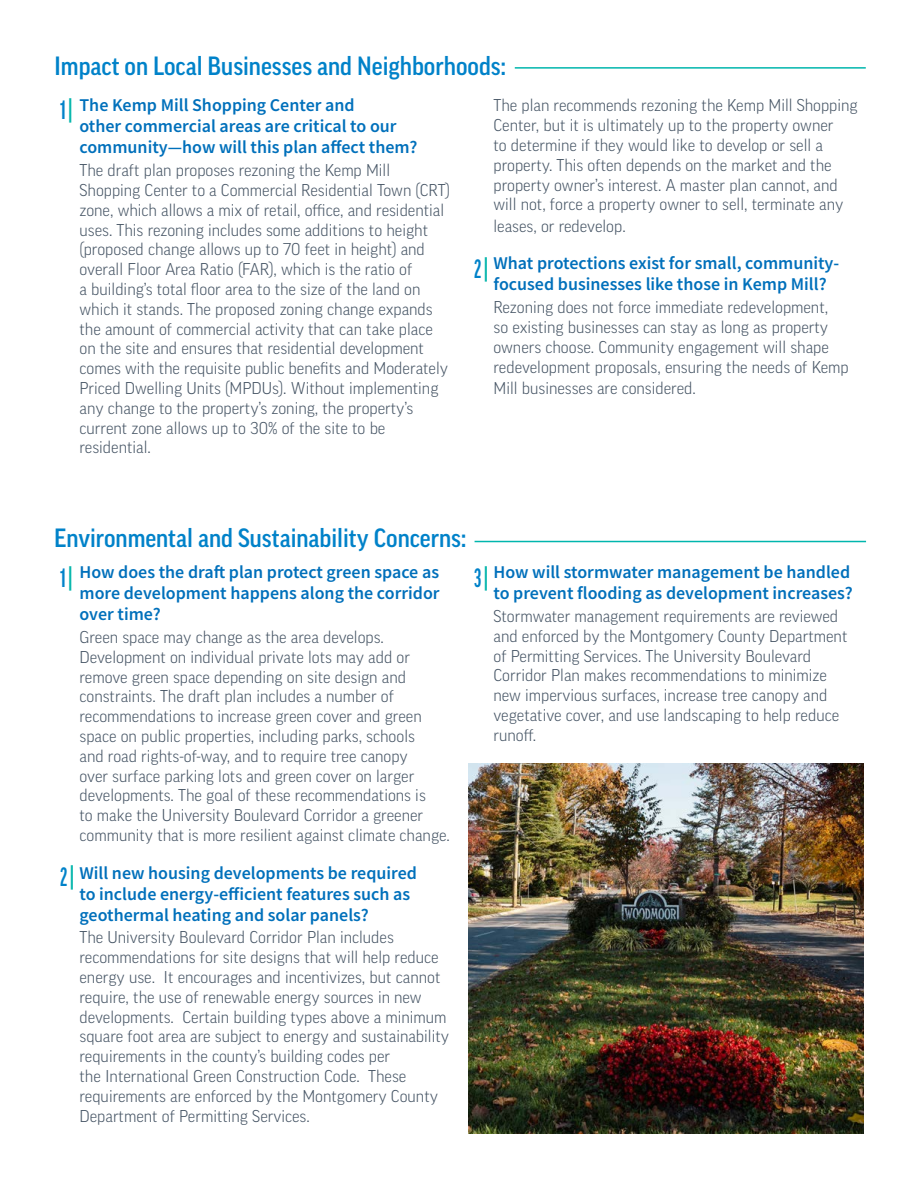
<style>
.page{position:relative;width:918px;height:1188px;background:#fff}
.page>*{position:absolute;margin:0;border:0;box-sizing:border-box;transform-origin:0 0}
.header1{font:500 25.5px "Good Pro Narr";color:#0082c9}
.header1-2{font:700 25.5px "Good Pro Comp";color:#0082c9}
.Quetion{font:600 18px/21px "Source Sans Pro";color:#0070bb}
.answer_indented{font:300 16.5px/19.8px "Good Pro";color:#455464}
.s1{color:#02b5ab}
</style>
<div class="page">
<hr style="left:515px;top:67px;width:351px;height:2px;background:#00b6ad">
<hr style="left:475px;top:541px;width:391px;height:1px;background:#00b6ad">
<img style="left:468px;top:764px;width:396px;height:370px">
<p class="header1" style="left:54px;top:51px;width:453px">Impact on Local Businesses and Neighborhoods:</p>
<p class="answer_indented" style="left:494px;top:96px;width:366px">The plan recommends rezoning the Kemp Mill Shopping Center, but it is ultimately up to the property owner<br>to determine if they would like to develop or sell a property. This often depends on the market and the property owner’s interest. A master plan cannot, and will not, force a property owner to sell, terminate any</p>
<p class="answer_indented" style="left:494px;top:216px;width:134px">leases, or redevelop.</p>
<p class="Quetion" style="left:494px;top:253px;width:347px">What protections exist for small, community&shy;focused businesses like those in Kemp Mill?</p>
<p class="answer_indented" style="left:494px;top:297px;width:357px">Rezoning does not force immediate redevelopment,<br>so existing businesses can stay as long as property owners choose. Community engagement will shape redevelopment proposals, ensuring the needs of Kemp</p>
<p class="answer_indented" style="left:494px;top:378px;width:204px">Mill businesses are considered.</p>
<p class="header1-2" style="left:60px;top:95px;width:14px">1 <span class="s1">|</span></p>
<p class="Quetion" style="left:80px;top:95px;width:339px">The Kemp Mill Shopping Center and<br>other commercial areas are critical to our community—how will this plan affect them?</p>
<p class="answer_indented" style="left:80px;top:160px;width:372px">The draft plan proposes rezoning the Kemp Mill Shopping Center to a Commercial Residential Town (CRT) zone, which allows a mix of retail, office, and residential uses. This rezoning includes some additions to height (proposed change allows up to 70 feet in height) and overall Floor Area Ratio (FAR), which is the ratio of<br>a building’s total floor area to the size of the land on which it stands. The proposed zoning change expands the amount of commercial activity that can take place on the site and ensures that residential development comes with the requisite public benefits and Moderately Priced Dwelling Units (MPDUs). Without implementing any change to the property’s zoning, the property’s current zone allows up to 30% of the site to be residential.</p>
<p class="header1-2" style="left:474px;top:255px;width:16px">2 <span class="s1">|</span></p>
<p class="header1" style="left:54px;top:523px;width:414px">Environmental and Sustainability Concerns:</p>
<p class="Quetion" style="left:80px;top:562px;width:362px;text-align:justify">How does the draft plan protect green space as more development happens along the corridor over time?</p>
<p class="answer_indented" style="left:80px;top:627px;width:372px">Green space may change as the area develops.<br>Development on individual private lots may add or remove green space depending on site design and constraints. The draft plan includes a number of recommendations to increase green cover and green space on public properties, including parks, schools<br>and road rights-of-way, and to require tree canopy<br>over surface parking lots and green cover on larger developments. The goal of these recommendations is<br>to make the University Boulevard Corridor a greener community that is more resilient against climate change.</p>
<p class="Quetion" style="left:80px;top:862px;width:339px">Will new housing developments be required to include energy-efficient features such as geothermal heating and solar panels?</p>
<p class="answer_indented" style="left:80px;top:928px;width:371px">The University Boulevard Corridor Plan includes recommendations for site designs that will help reduce energy use. It encourages and incentivizes, but cannot require, the use of renewable energy sources in new developments. Certain building types above a minimum square foot area are subject to energy and sustainability requirements in the county’s building codes per<br>the International Green Construction Code. These requirements are enforced by the Montgomery County Department of Permitting Services.</p>
<p class="header1-2" style="left:60px;top:564px;width:14px">1 <span class="s1">|</span></p>
<p class="header1-2" style="left:60px;top:863px;width:16px">2 <span class="s1">|</span></p>
<p class="Quetion" style="left:494px;top:562px;width:361px">How will stormwater management be handled to prevent flooding as development increases?</p>
<p class="answer_indented" style="left:494px;top:606px;width:355px">Stormwater management requirements are reviewed and enforced by the Montgomery County Department of Permitting Services. The University Boulevard Corridor Plan makes recommendations to minimize new impervious surfaces, increase tree canopy and vegetative cover, and use landscaping to help reduce runoff.</p>
<p class="header1-2" style="left:474px;top:564px;width:16px">3 <span class="s1">|</span></p>
</div>
